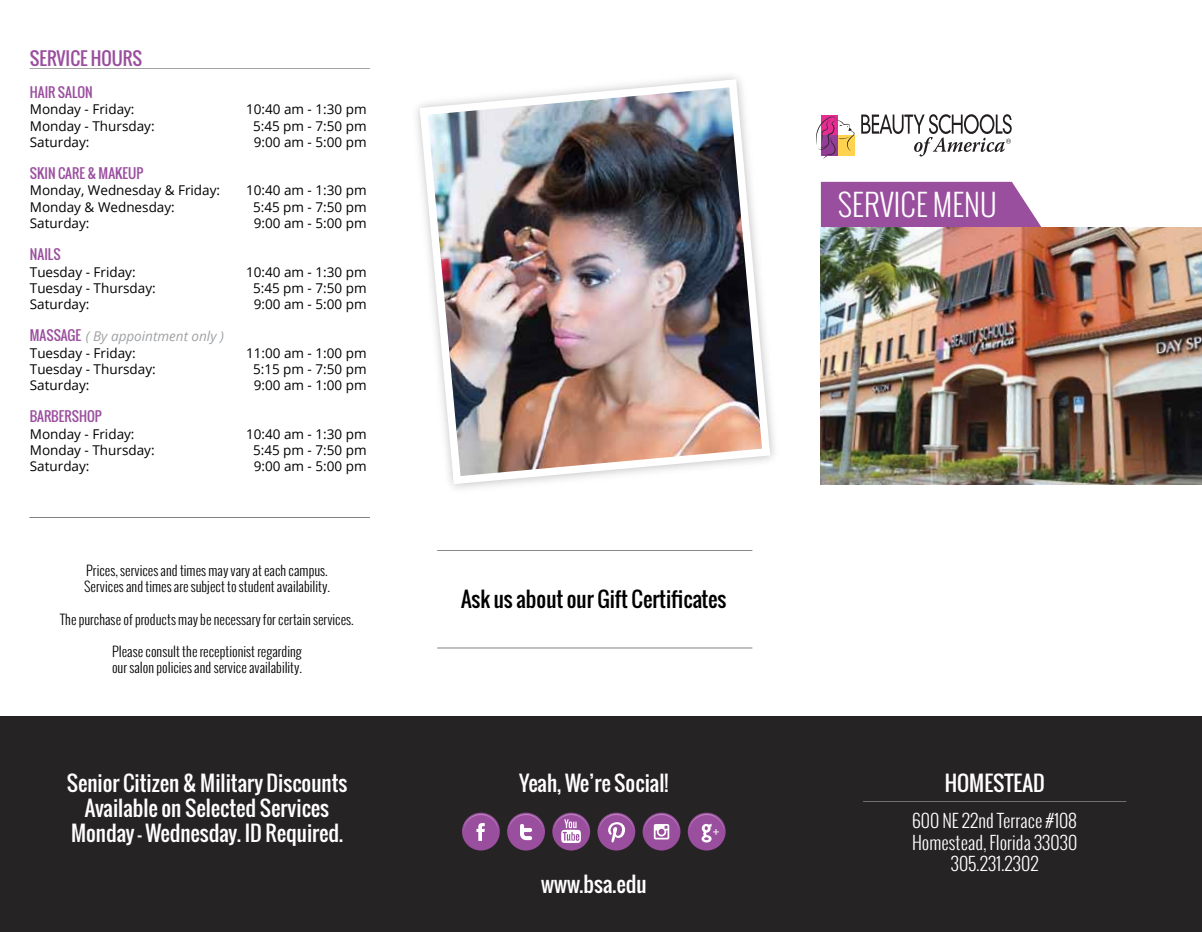
<style>
.page{position:relative;width:1202px;height:932px;background:#fff}
.page>*{position:absolute;margin:0;border:0;box-sizing:border-box;transform-origin:0 0}
.t1{font:300 30px "Oswald";color:#fff}
.t2{font:21px/25.2px "Oswald";color:#fff;text-align:center}
.t3{font:21px "Oswald";color:#000}
.t4{font:300 18px/21.6px "Oswald";color:#fff;text-align:center}
.t5{font:18px "Oswald";color:#9a4e9e}
.t6{font:13.5px "Open Sans";color:#000}
.t7{font:300 13.5px/16.2px "Oswald";color:#000}
.t8{font:italic 13.5px/16.2px "Open Sans";color:#9fa1a4}
.t9{font:13.5px "Oswald";color:#9a4e9e}
.s1{font-family:"Oswald";font-style:normal;color:#9a4e9e}
.s2{font-style:normal;color:#000}
</style>
<div class="page">
<div style="left:0;top:717px;width:1202px;height:214px;background:#262324"></div>
<svg style="left:1029px;top:208px;width:12px;height:19px"></svg>
<hr style="left:437px;top:647px;width:315px;height:1px;background:#000">
<hr style="left:863px;top:801px;width:263px;height:1px;background:#fff">
<hr style="left:30px;top:69px;width:340px;height:1px;background:#000">
<hr style="left:30px;top:517px;width:340px;height:1px;background:#000">
<img style="left:1029px;top:227px;width:173px;height:258px">
<img style="left:102px;top:68px;width:927px;height:483px">
<img style="left:415px;top:75px;width:359px;height:413px">
<div style="left:507px;top:812px;width:38px;height:38px;background:#9a4e9e;border-radius:50%"></div>
<svg style="left:508px;top:813px;width:35px;height:27px"></svg>
<div style="left:462px;top:812px;width:38px;height:38px;background:#9a4e9e;border-radius:50%"></div>
<svg style="left:463px;top:813px;width:35px;height:27px"></svg>
<div style="left:552px;top:812px;width:38px;height:38px;background:#9a4e9e;border-radius:50%"></div>
<svg style="left:553px;top:813px;width:35px;height:30px"></svg>
<div style="left:597px;top:812px;width:38px;height:38px;background:#9a4e9e;border-radius:50%"></div>
<svg style="left:599px;top:813px;width:35px;height:29px"></svg>
<div style="left:642px;top:812px;width:38px;height:38px;background:#9a4e9e;border-radius:50%"></div>
<svg style="left:644px;top:813px;width:35px;height:26px"></svg>
<div style="left:687px;top:812px;width:38px;height:38px;background:#9a4e9e;border-radius:50%"></div>
<svg style="left:689px;top:813px;width:35px;height:29px"></svg>
<svg style="left:861px;top:114px;width:150px;height:42px"></svg>
<svg style="left:820px;top:115px;width:17px;height:2px"></svg>
<svg style="left:815px;top:117px;width:39px;height:42px"></svg>
<h3 class="t5" style="left:30px;top:44px;width:114px">SERVICE HOURS</h3>
<p class="t9" style="left:30px;top:82px;width:64px">HAIR SALON</p>
<p class="t6" style="left:30px;top:100px;width:106px">Monday - Friday:</p>
<p class="t6" style="left:246px;top:100px;width:122px">10:40 am - 1:30 pm</p>
<p class="t6" style="left:30px;top:116px;width:126px">Monday - Thursday:</p>
<p class="t6" style="left:253px;top:116px;width:115px">5:45 pm - 7:50 pm</p>
<p class="t6" style="left:30px;top:133px;width:61px">Saturday:</p>
<p class="t6" style="left:254px;top:133px;width:114px">9:00 am - 5:00 pm</p>
<p class="t9" style="left:30px;top:163px;width:115px">SKIN CARE &amp; MAKEUP</p>
<p class="t6" style="left:30px;top:181px;width:192px">Monday, Wednesday &amp; Friday:</p>
<p class="t6" style="left:246px;top:181px;width:122px">10:40 am - 1:30 pm</p>
<p class="t6" style="left:30px;top:197px;width:146px">Monday &amp; Wednesday:</p>
<p class="t6" style="left:253px;top:197px;width:115px">5:45 pm - 7:50 pm</p>
<p class="t6" style="left:30px;top:214px;width:61px">Saturday:</p>
<p class="t6" style="left:254px;top:214px;width:114px">9:00 am - 5:00 pm</p>
<p class="t9" style="left:30px;top:244px;width:32px">NAILS</p>
<p class="t6" style="left:30px;top:262px;width:107px">Tuesday - Friday:</p>
<p class="t6" style="left:246px;top:262px;width:122px">10:40 am - 1:30 pm</p>
<p class="t6" style="left:30px;top:278px;width:127px">Tuesday - Thursday:</p>
<p class="t6" style="left:253px;top:278px;width:115px">5:45 pm - 7:50 pm</p>
<p class="t6" style="left:30px;top:295px;width:61px">Saturday:</p>
<p class="t6" style="left:254px;top:295px;width:114px">9:00 am - 5:00 pm</p>
<p class="t8" style="left:30px;top:328px;width:195px"><span class="s1">MASSAGE</span> ( By appointment only )<br><span class="s2">Tuesday - Friday:</span></p>
<p class="t6" style="left:246px;top:343px;width:122px">11:00 am - 1:00 pm</p>
<p class="t6" style="left:30px;top:359px;width:127px">Tuesday - Thursday:</p>
<p class="t6" style="left:253px;top:359px;width:115px">5:15 pm - 7:50 pm</p>
<p class="t6" style="left:30px;top:376px;width:61px">Saturday:</p>
<p class="t6" style="left:254px;top:376px;width:114px">9:00 am - 1:00 pm</p>
<p class="t9" style="left:30px;top:406px;width:73px">BARBERSHOP</p>
<p class="t6" style="left:30px;top:424px;width:106px">Monday - Friday:</p>
<p class="t6" style="left:246px;top:424px;width:122px">10:40 am - 1:30 pm</p>
<p class="t6" style="left:30px;top:440px;width:126px">Monday - Thursday:</p>
<p class="t6" style="left:253px;top:440px;width:115px">5:45 pm - 7:50 pm</p>
<p class="t6" style="left:30px;top:457px;width:61px">Saturday:</p>
<p class="t6" style="left:254px;top:457px;width:114px">9:00 am - 5:00 pm</p>
<p class="t7" style="left:84px;top:562px;width:247px">Prices, services and times may vary at each campus.<br>Services and times are subject to student availability.</p>
<p class="t7" style="left:60px;top:611px;width:295px">The purchase of products may be necessary for certain services.</p>
<p class="t7" style="left:112px;top:643px;width:192px">Please consult the receptionist regarding our salon policies and service availability.</p>
<h2 class="t2" style="left:67px;top:770px;width:282px">Senior Citizen &amp; Military Discounts<br>Available on Selected Services<br>Monday - Wednesday. ID Required.</h2>
<h2 class="t3" style="left:461px;top:583px;width:267px">Ask us about our Gift Certificates</h2>
<h2 class="t2" style="left:519px;top:770px;width:150px">Yeah, We’re Social!</h2>
<h2 class="t2" style="left:541px;top:871px;width:107px">www.bsa.edu</h2>
<h1 class="t1" style="left:837px;top:184px;width:160px">SERVICE MENU</h1>
<h2 class="t2" style="left:944px;top:770px;width:101px">HOMESTEAD</h2>
<h3 class="t4" style="left:912px;top:809px;width:167px">600 NE 22nd Terrace #108<br>Homestead, Florida 33030<br>305.231.2302</h3>
</div>
